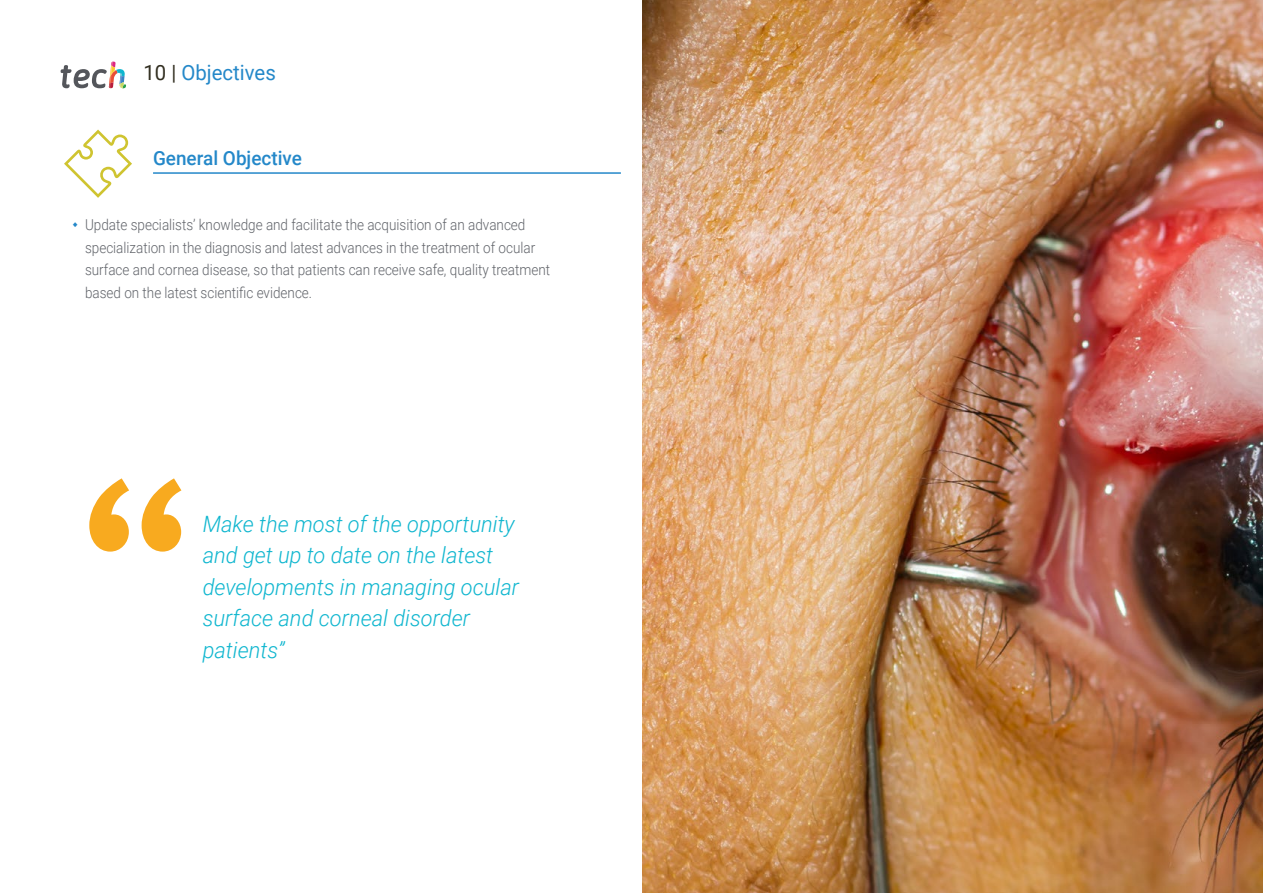
<style>
.page{position:relative;width:1263px;height:893px;background:#fff}
.page>*{position:absolute;margin:0;border:0;box-sizing:border-box;transform-origin:0 0}
.t1{font:italic 300 22.5px/31.5px "Roboto";color:#0fb6cf}
.t2{font:21px "Roboto";color:#2488c9}
.t3{font:500 19.5px "Roboto";color:#2488c9}
.t4{font:300 15px/22.5px "Roboto";color:#61646a;scale:.9 1}
.s1{color:#312e20}
</style>
<div class="page">
<hr style="left:153px;top:173px;width:468px;height:1px;background:#2488c9">
<svg style="left:64px;top:130px;width:68px;height:68px"></svg>
<img style="left:642px;top:0;width:621px;height:893px">
<svg style="left:61px;top:62px;width:65px;height:27px"></svg>
<svg style="left:89px;top:478px;width:92px;height:74px"></svg>
<h2 class="t2" style="left:144px;top:57px;width:134px"><span class="s1">10 |</span> Objectives</h2>
<h3 class="t3" style="left:153px;top:144px;width:150px">General Objective</h3>
<p class="t4" style="left:85px;top:213px;width:518px">Update specialists’ knowledge and facilitate the acquisition of an advanced specialization in the diagnosis and latest advances in the treatment of ocular surface and cornea disease, so that patients can receive safe, quality treatment based on the latest scientific evidence.</p>
<h1 class="t1" style="left:203px;top:507px;width:318px">Make the most of the opportunity and get up to date on the latest developments in managing ocular surface and corneal disorder patients”</h1>
</div>
